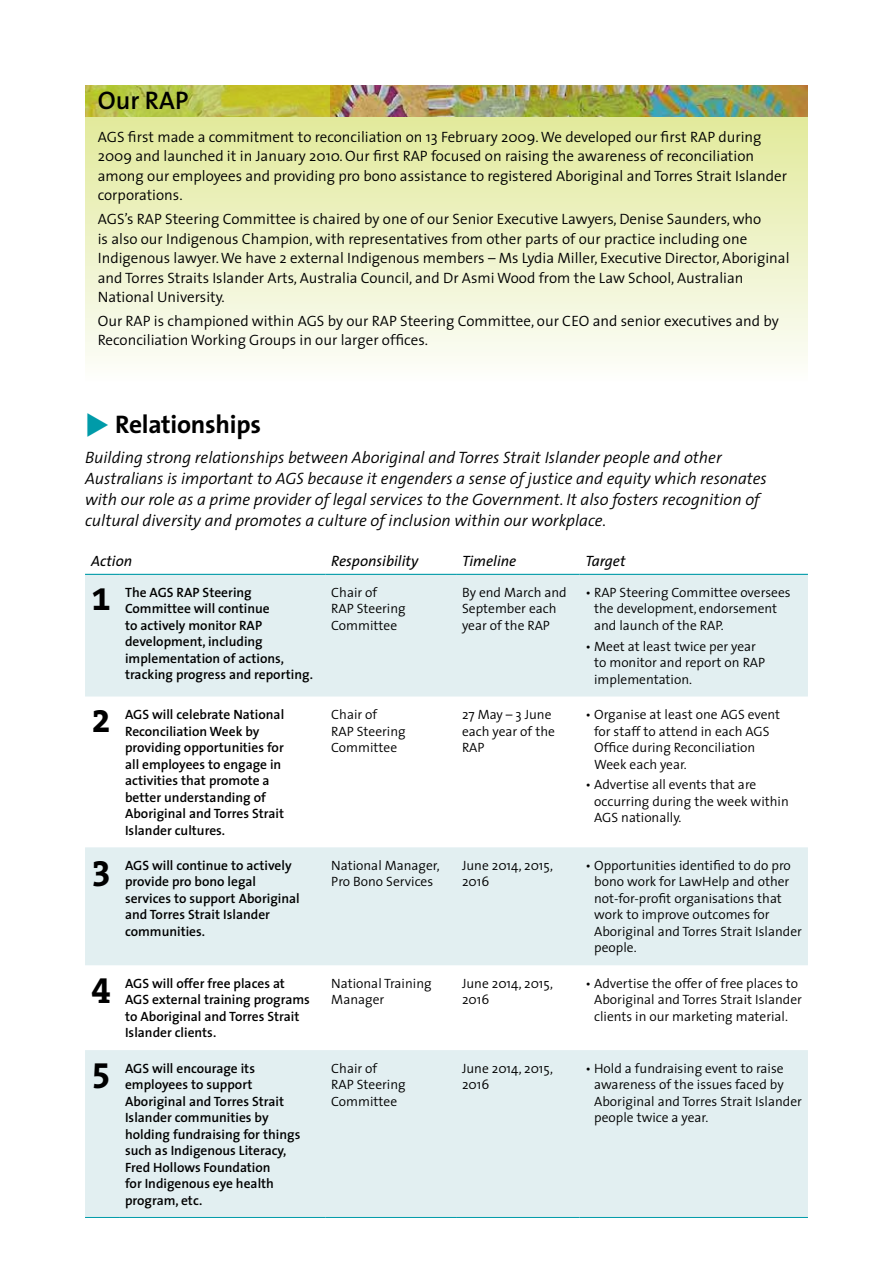
<style>
.page{position:relative;width:893px;height:1263px;background:#fff}
.page>*{position:absolute;margin:0;border:0;box-sizing:border-box;transform-origin:0 0}
.t1{font:700 36px "The Serif Office";color:#000}
.t2{font:700 25.5px "The Sans";letter-spacing:-.01em;color:#000}
.t3{font:600 25.5px "The Sans";color:#000}
.t4{font:italic 300 16.5px/21px "The Sans";color:#000}
.t5{font:300 15px/19.5px "The Sans";color:#000}
.t6{font:italic 15px "The Sans";color:#000}
.t7{font:300 13.5px/16.5px "The Sans";color:#000}
.t8{font:600 13.5px/16.5px "The Sans";color:#000}
.s1{color:#009ba9}
</style>
<div class="page">
<div style="left:85px;top:114px;width:723px;height:288px;background:linear-gradient(to bottom,#e1e99a,#fff)"></div>
<img style="left:330px;top:85px;width:478px;height:32px">
<svg style="left:85px;top:575px;width:723px;height:642px;fill:#e2eff1"></svg>
<hr style="left:85px;top:1217px;width:34px;height:1px;background:#009ba9">
<hr style="left:119px;top:1217px;width:206px;height:1px;background:#009ba9">
<hr style="left:325px;top:1217px;width:131px;height:1px;background:#009ba9">
<hr style="left:456px;top:1217px;width:123px;height:1px;background:#009ba9">
<hr style="left:579px;top:1217px;width:229px;height:1px;background:#009ba9">
<hr style="left:85px;top:574px;width:34px;height:1px;background:#009ba9">
<hr style="left:119px;top:574px;width:206px;height:1px;background:#009ba9">
<hr style="left:325px;top:574px;width:131px;height:1px;background:#009ba9">
<hr style="left:456px;top:574px;width:123px;height:1px;background:#009ba9">
<hr style="left:579px;top:574px;width:229px;height:1px;background:#009ba9">
<svg style="left:85px;top:85px;width:245px;height:32px"></svg>
<h2 class="t3" style="left:98px;top:79px;width:92px">Our RAP</h2>
<p class="t5" style="left:98px;top:126px;width:691px">AGS first made a commitment to reconciliation on 13 February 2009. We developed our first RAP during 2009 and launched it in January 2010. Our first RAP focused on raising the awareness of reconciliation among our employees and providing pro bono assistance to registered Aboriginal and Torres Strait Islander corporations.</p>
<p class="t5" style="left:98px;top:209px;width:693px">AGS’s RAP Steering Committee is chaired by one of our Senior Executive Lawyers, Denise Saunders, who<br>is also our Indigenous Champion, with representatives from other parts of our practice including one Indigenous lawyer. We have 2 external Indigenous members – Ms Lydia Miller, Executive Director, Aboriginal and Torres Straits Islander Arts, Australia Council, and Dr Asmi Wood from the Law School, Australian National University.</p>
<p class="t5" style="left:98px;top:310px;width:683px">Our RAP is championed within AGS by our RAP Steering Committee, our CEO and senior executives and by<br>Reconciliation Working Groups in our larger offices.</p>
<h2 class="t2" style="left:85px;top:403px;width:178px"><span class="s1">◆</span> Relationships</h2>
<p class="t4" style="left:85px;top:446px;width:683px">Building strong relationships between Aboriginal and Torres Strait Islander people and other Australians is important to AGS because it engenders a sense of justice and equity which resonates with our role as a prime provider of legal services to the Government. It also fosters recognition of cultural diversity and promotes a culture of inclusion within our workplace.</p>
<p class="t6" style="left:91px;top:548px;width:43px">Action</p>
<p class="t6" style="left:331px;top:548px;width:89px">Responsibility</p>
<p class="t6" style="left:462px;top:548px;width:56px">Timeline</p>
<p class="t6" style="left:585px;top:548px;width:42px">Target</p>
<h1 class="t1" style="left:91px;top:574px;width:21px">1</h1>
<p class="t8" style="left:125px;top:584px;width:190px">The AGS RAP Steering<br>Committee will continue<br>to actively monitor RAP development, including implementation of actions, tracking progress and reporting.</p>
<p class="t7" style="left:331px;top:584px;width:76px">Chair of<br>RAP Steering<br>Committee</p>
<p class="t7" style="left:462px;top:584px;width:106px">By end March and<br>September each year of the RAP</p>
<p class="t7" style="left:594px;top:584px;width:198px;text-indent:-9px">• RAP Steering Committee oversees the development, endorsement and launch of the RAP.</p>
<p class="t7" style="left:594px;top:637px;width:173px;text-indent:-9px">• Meet at least twice per year to monitor and report on RAP implementation.</p>
<h1 class="t1" style="left:91px;top:696px;width:21px">2</h1>
<p class="t8" style="left:125px;top:706px;width:161px">AGS will celebrate National<br>Reconciliation Week by providing opportunities for all employees to engage in activities that promote a better understanding of<br>Aboriginal and Torres Strait<br>Islander cultures.</p>
<p class="t7" style="left:331px;top:706px;width:76px">Chair of<br>RAP Steering<br>Committee</p>
<p class="t7" style="left:462px;top:706px;width:94px">27 May – 3 June each year of the<br>RAP</p>
<p class="t7" style="left:594px;top:706px;width:188px;text-indent:-9px">• Organise at least one AGS event for staff to attend in each AGS<br>Office during Reconciliation<br>Week each year.</p>
<p class="t7" style="left:594px;top:776px;width:196px;text-indent:-9px">• Advertise all events that are occurring during the week within<br>AGS nationally.</p>
<h1 class="t1" style="left:91px;top:847px;width:21px">3</h1>
<p class="t8" style="left:125px;top:857px;width:176px">AGS will continue to actively provide pro bono legal services to support Aboriginal and Torres Strait Islander communities.</p>
<p class="t7" style="left:331px;top:857px;width:110px">National Manager,<br>Pro Bono Services</p>
<p class="t7" style="left:462px;top:857px;width:92px">June 2014, 2015,<br>2016</p>
<p class="t7" style="left:594px;top:857px;width:209px;text-indent:-9px">• Opportunities identified to do pro bono work for LawHelp and other not-for-profit organisations that work to improve outcomes for<br>Aboriginal and Torres Strait Islander people.</p>
<h1 class="t1" style="left:91px;top:965px;width:21px">4</h1>
<p class="t8" style="left:125px;top:975px;width:186px">AGS will offer free places at<br>AGS external training programs to Aboriginal and Torres Strait<br>Islander clients.</p>
<p class="t7" style="left:331px;top:975px;width:102px">National Training<br>Manager</p>
<p class="t7" style="left:462px;top:975px;width:92px">June 2014, 2015,<br>2016</p>
<p class="t7" style="left:594px;top:975px;width:209px;text-indent:-9px">• Advertise the offer of free places to<br>Aboriginal and Torres Strait Islander clients in our marketing material.</p>
<h1 class="t1" style="left:91px;top:1050px;width:21px">5</h1>
<p class="t8" style="left:125px;top:1059px;width:177px">AGS will encourage its employees to support<br>Aboriginal and Torres Strait<br>Islander communities by holding fundraising for things such as Indigenous Literacy,<br>Fred Hollows Foundation<br>for Indigenous eye health program, etc.</p>
<p class="t7" style="left:331px;top:1059px;width:76px">Chair of<br>RAP Steering<br>Committee</p>
<p class="t7" style="left:462px;top:1059px;width:92px">June 2014, 2015,<br>2016</p>
<p class="t7" style="left:594px;top:1059px;width:209px;text-indent:-9px">• Hold a fundraising event to raise awareness of the issues faced by<br>Aboriginal and Torres Strait Islander people twice a year.</p>
</div>
